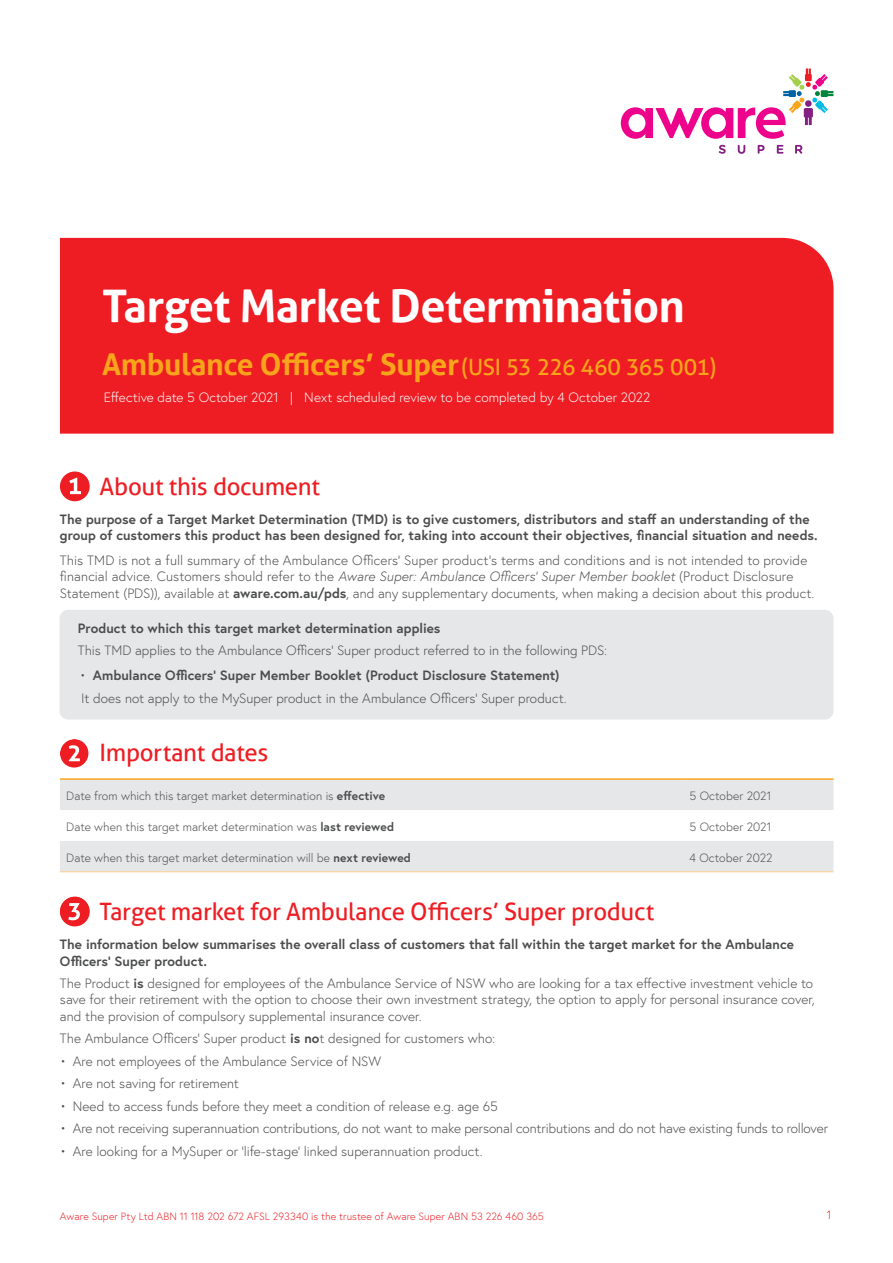
<style>
.page{position:relative;width:893px;height:1263px;background:#fff}
.page>*{position:absolute;margin:0;border:0;box-sizing:border-box;transform-origin:0 0}
.t1{font:700 45px "Aller";letter-spacing:-.015em;color:#fff}
.t2{font:700 30px "Aller";letter-spacing:-.01em;color:#f9a51b}
.t3{font:24px "Aller";letter-spacing:-.015em;color:#ee1d23}
.t4{font:300 13.5px/16.2px "Europa";color:#4b4c4d}
.t5{font:700 13.5px/16.2px "Europa";color:#4b4c4d}
.t6{font:300 13.5px "Europa";color:#fff}
.t7{font:300 12px "Europa";color:#4b4c4d}
.t8{font:300 12px "Europa";color:#ee1d23}
.t9{font:300 10.5px "Europa";letter-spacing:.01em;color:#ee1d23}
.s1{font-weight:400;font-size:22.5px}
.s2{font-style:italic}
.s3{font-weight:700}
</style>
<div class="page">
<svg style="left:719px;top:145px;width:7px;height:9px"></svg>
<svg style="left:738px;top:145px;width:7px;height:9px"></svg>
<svg style="left:758px;top:145px;width:7px;height:9px"></svg>
<svg style="left:777px;top:145px;width:6px;height:9px"></svg>
<svg style="left:795px;top:145px;width:7px;height:9px"></svg>
<svg style="left:621px;top:68px;width:212px;height:71px"></svg>
<div style="left:60px;top:238px;width:773px;height:196px;background:#ee1d23"></div>
<div style="left:60px;top:610px;width:773px;height:109px;background:#e6e7e9;border-radius:9px"></div>
<div style="left:60px;top:471px;width:30px;height:30px;background:#ee1d23;border-radius:50%"></div>
<svg style="left:69px;top:478px;width:12px;height:16px"></svg>
<div style="left:60px;top:739px;width:28px;height:28px;background:#ee1d23;border-radius:50%"></div>
<svg style="left:69px;top:745px;width:11px;height:16px"></svg>
<svg style="left:60px;top:780px;width:773px;height:91px;fill:#e6e7e9"></svg>
<hr style="left:60px;top:778px;width:623px;height:2px;background:#f9a51b">
<hr style="left:683px;top:778px;width:150px;height:2px;background:#f9a51b">
<hr style="left:60px;top:871px;width:623px;height:1px;background:#fdcf8c">
<hr style="left:683px;top:871px;width:150px;height:1px;background:#fdcf8c">
<svg style="left:60px;top:897px;width:30px;height:29px"></svg>
<div style="left:60px;top:897px;width:29px;height:29px;background:#ee1d23;border-radius:50%"></div>
<svg style="left:68px;top:903px;width:12px;height:17px"></svg>
<h1 class="t1" style="left:102px;top:278px;width:584px">Target Market Determination</h1>
<h2 class="t2" style="left:102px;top:346px;width:616px">Ambulance Officers’ Super<span class="s1">(USI 53 226 460 365 001)</span></h2>
<p class="t6" style="left:104px;top:389px;width:548px">Effective date 5 October 2021 | Next scheduled review to be completed by 4 October 2022</p>
<h3 class="t3" style="left:100px;top:472px;width:222px">About this document</h3>
<p class="t5" style="left:60px;top:511px;width:759px">The purpose of a Target Market Determination (TMD) is to give customers, distributors and staff an understanding of the group of customers this product has been designed for, taking into account their objectives, financial situation and needs.</p>
<p class="t4" style="left:60px;top:552px;width:756px">This TMD is not a full summary of the Ambulance Officers’ Super product’s terms and conditions and is not intended to provide financial advice. Customers should refer to the <span class="s2">Aware Super: Ambulance Officers’ Super Member booklet</span> (Product Disclosure<br>Statement (PDS)), available at <span class="s3">aware.com.au/pds</span>, and any supplementary documents, when making a decision about this product.</p>
<p class="t5" style="left:78px;top:620px;width:364px">Product to which this target market determination applies</p>
<p class="t4" style="left:78px;top:642px;width:531px">This TMD applies to the Ambulance Officers’ Super product referred to in the following PDS:</p>
<p class="t4" style="left:79px;top:664px;width:489px;line-height:22.5px">• <span class="s3">Ambulance Officers’ Super Member Booklet (Product Disclosure Statement)<br></span>It does not apply to the MySuper product in the Ambulance Officers’ Super product.</p>
<h3 class="t3" style="left:100px;top:738px;width:170px">Important dates</h3>
<p class="t7" style="left:66px;top:788px;width:320px">Date from which this target market determination is <span class="s3">effective</span></p>
<p class="t7" style="left:690px;top:788px;width:83px">5 October 2021</p>
<p class="t7" style="left:66px;top:819px;width:329px">Date when this target market determination was <span class="s3">last reviewed</span></p>
<p class="t7" style="left:690px;top:819px;width:83px">5 October 2021</p>
<p class="t7" style="left:66px;top:850px;width:346px">Date when this target market determination will be <span class="s3">next reviewed</span></p>
<p class="t7" style="left:690px;top:850px;width:84px">4 October 2022</p>
<h3 class="t3" style="left:100px;top:897px;width:556px">Target market for Ambulance Officers’ Super product</h3>
<p class="t5" style="left:60px;top:936px;width:736px">The information below summarises the overall class of customers that fall within the target market for the Ambulance<br>Officers’ Super product.</p>
<p class="t4" style="left:60px;top:975px;width:756px">The Product <span class="s3">is</span> designed for employees of the Ambulance Service of NSW who are looking for a tax effective investment vehicle to save for their retirement with the option to choose their own investment strategy, the option to apply for personal insurance cover, and the provision of compulsory supplemental insurance cover.</p>
<p class="t4" style="left:60px;top:1030px;width:437px">The Ambulance Officers’ Super product <span class="s3">is no</span>t designed for customers who:</p>
<p class="t4" style="left:60px;top:1053px;width:323px">• Are not employees of the Ambulance Service of NSW</p>
<p class="t4" style="left:60px;top:1075px;width:181px">• Are not saving for retirement</p>
<p class="t4" style="left:60px;top:1098px;width:439px">• Need to access funds before they meet a condition of release e.g. age 65</p>
<p class="t4" style="left:60px;top:1120px;width:770px">• Are not receiving superannuation contributions, do not want to make personal contributions and do not have existing funds to rollover</p>
<p class="t4" style="left:60px;top:1143px;width:424px">• Are looking for a MySuper or ‘life-stage’ linked superannuation product.</p>
<p class="t9" style="left:60px;top:1210px;width:485px">Aware Super Pty Ltd ABN 11 118 202 672 AFSL 293340 is the trustee of Aware Super ABN 53 226 460 365</p>
<p class="t8" style="left:827px;top:1207px;width:6px">1</p>
</div>
